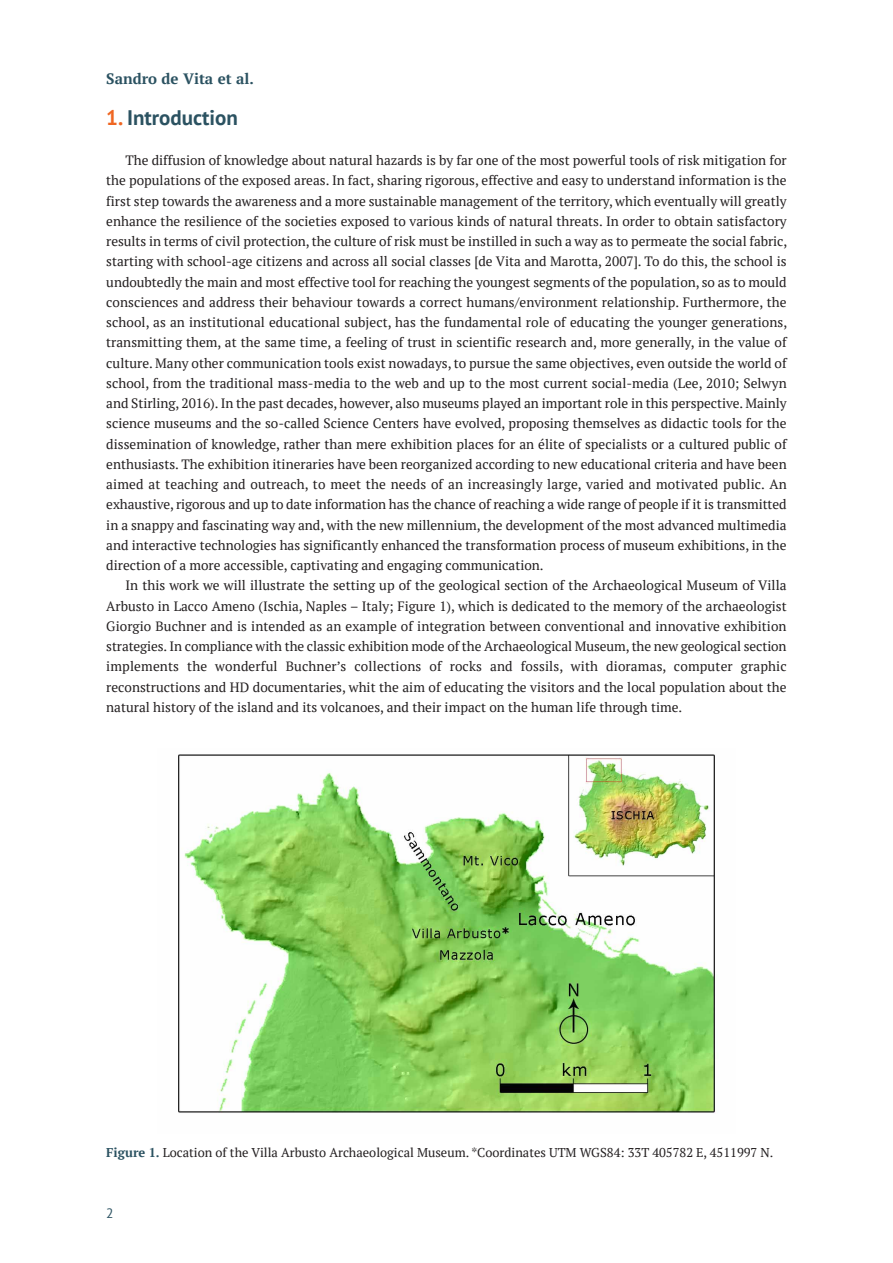
<style>
.page{position:relative;width:893px;height:1263px;background:#fff}
.page>*{position:absolute;margin:0;border:0;box-sizing:border-box;transform-origin:0 0}
.t1{font:700 21px "PT Sans";color:#2b5261}
.t2{font:700 15px "PT Serif";color:#2b5261}
.t3{font:13.5px/20.2px "PT Serif";color:#231f20;text-align:justify}
.t4{font:13.5px "PT Sans";color:#2b5261}
.t5{font:12.75px "PT Serif";color:#231f20}
.s1{color:#ef6622}
.s2{font-weight:700;color:#2b5261}
</style>
<div class="page">
<img style="left:178px;top:754px;width:537px;height:359px">
<p class="t2" style="left:106px;top:69px;width:149px">Sandro de Vita et al.</p>
<p class="t1" style="left:106px;top:106px;width:133px"><span class="s1">1.</span> Introduction</p>
<p class="t3" style="left:106px;top:150px;width:682px;text-indent:19px">The diffusion of knowledge about natural hazards is by far one of the most powerful tools of risk mitigation for the populations of the exposed areas. In fact, sharing rigorous, effective and easy to understand information is the first step towards the awareness and a more sustainable management of the territory, which eventually will greatly enhance the resilience of the societies exposed to various kinds of natural threats. In order to obtain satisfactory results in terms of civil protection, the culture of risk must be instilled in such a way as to permeate the social fabric, starting with school-age citizens and across all social classes [de Vita and Marotta, 2007]. To do this, the school is undoubtedly the main and most effective tool for reaching the youngest segments of the population, so as to mould consciences and address their behaviour towards a correct humans/environment relationship. Furthermore, the school, as an institutional educational subject, has the fundamental role of educating the younger generations, transmitting them, at the same time, a feeling of trust in scientific research and, more generally, in the value of culture. Many other communication tools exist nowadays, to pursue the same objectives, even outside the world of school, from the traditional mass-media to the web and up to the most current social-media (Lee, 2010; Selwyn and Stirling, 2016). In the past decades, however, also museums played an important role in this perspective. Mainly science museums and the so-called Science Centers have evolved, proposing themselves as didactic tools for the dissemination of knowledge, rather than mere exhibition places for an élite of specialists or a cultured public of enthusiasts. The exhibition itineraries have been reorganized according to new educational criteria and have been aimed at teaching and outreach, to meet the needs of an increasingly large, varied and motivated public. An exhaustive, rigorous and up to date information has the chance of reaching a wide range of people if it is transmitted in a snappy and fascinating way and, with the new millennium, the development of the most advanced multimedia and interactive technologies has significantly enhanced the transformation process of museum exhibitions, in the direction of a more accessible, captivating and engaging communication.</p>
<p class="t3" style="left:106px;top:575px;width:682px;text-indent:19px">In this work we will illustrate the setting up of the geological section of the Archaeological Museum of Villa Arbusto in Lacco Ameno (Ischia, Naples – Italy; Figure 1), which is dedicated to the memory of the archaeologist Giorgio Buchner and is intended as an example of integration between conventional and innovative exhibition strategies. In compliance with the classic exhibition mode of the Archaeological Museum, the new geological section implements the wonderful Buchner’s collections of rocks and fossils, with dioramas, computer graphic reconstructions and HD documentaries, whit the aim of educating the visitors and the local population about the natural history of the island and its volcanoes, and their impact on the human life through time.</p>
<p class="t5" style="left:106px;top:1144px;width:669px"><span class="s2">Figure 1.</span> Location of the Villa Arbusto Archaeological Museum. *Coordinates UTM WGS84: 33T 405782 E, 4511997 N.</p>
<p class="t4" style="left:106px;top:1206px;width:9px">2</p>
</div>
